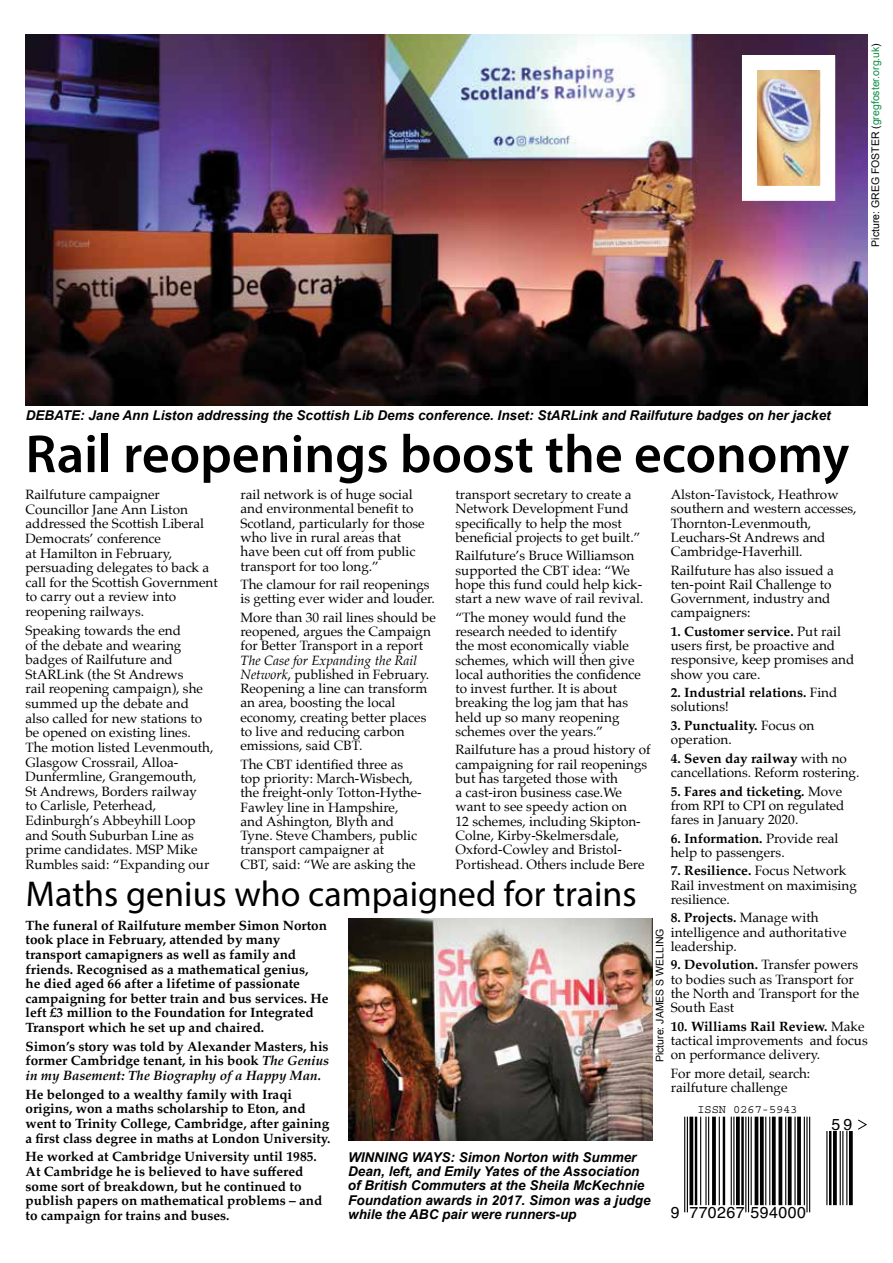
<style>
.page{position:relative;width:893px;height:1263px;background:#fff}
.page>*{position:absolute;margin:0;border:0;box-sizing:border-box;transform-origin:0 0}
.t1{font:600 54px "Myriad Pro";color:#000}
.t2{font:36px "Myriad Pro";color:#000}
.t3{font:15.9px "Helvetica";letter-spacing:.025em;color:#000}
.t4{font:13.5px/14.2px "Palatino";color:#000}
.t5{font:700 13.5px/14.5px "Palatino";color:#000}
.t6{font:italic 700 13.5px/14.2px "Arial";color:#000}
.t7{font:12px "Courier";color:#000}
.t8{font:10.5px "Arial";color:#000}
.s1{color:#108f47}
.s2{font-weight:700}
.s3{font-weight:400}
.s4{font-style:italic}
</style>
<div class="page">
<img style="left:26px;top:34px;width:841px;height:371px">
<img style="left:348px;top:918px;width:304px;height:223px">
<hr style="left:684px;top:1117px;width:1px;height:95px;background:#000">
<hr style="left:687px;top:1117px;width:1px;height:95px;background:#000">
<svg style="left:689px;top:1117px;width:4px;height:88px"></svg>
<hr style="left:695px;top:1117px;width:2px;height:88px;background:#000">
<hr style="left:700px;top:1117px;width:1px;height:88px;background:#000">
<hr style="left:705px;top:1117px;width:2px;height:88px;background:#000">
<hr style="left:708px;top:1117px;width:1px;height:88px;background:#000">
<svg style="left:712px;top:1117px;width:4px;height:88px"></svg>
<hr style="left:719px;top:1117px;width:1px;height:88px;background:#000">
<hr style="left:723px;top:1117px;width:2px;height:88px;background:#000">
<hr style="left:731px;top:1117px;width:1px;height:88px;background:#000">
<hr style="left:733px;top:1117px;width:1px;height:88px;background:#000">
<svg style="left:736px;top:1117px;width:4px;height:88px"></svg>
<hr style="left:741px;top:1117px;width:3px;height:88px;background:#000">
<hr style="left:745px;top:1117px;width:1px;height:95px;background:#000">
<hr style="left:748px;top:1117px;width:1px;height:95px;background:#000">
<hr style="left:751px;top:1117px;width:1px;height:88px;background:#000">
<hr style="left:755px;top:1117px;width:3px;height:88px;background:#000">
<svg style="left:760px;top:1117px;width:4px;height:88px"></svg>
<hr style="left:765px;top:1117px;width:1px;height:88px;background:#000">
<hr style="left:769px;top:1117px;width:1px;height:88px;background:#000">
<svg style="left:772px;top:1117px;width:4px;height:88px"></svg>
<svg style="left:778px;top:1117px;width:4px;height:88px"></svg>
<hr style="left:785px;top:1117px;width:1px;height:88px;background:#000">
<svg style="left:788px;top:1117px;width:4px;height:88px"></svg>
<hr style="left:794px;top:1117px;width:2px;height:88px;background:#000">
<svg style="left:797px;top:1117px;width:4px;height:88px"></svg>
<hr style="left:804px;top:1117px;width:1px;height:88px;background:#000">
<hr style="left:806px;top:1117px;width:2px;height:95px;background:#000">
<hr style="left:809px;top:1117px;width:1px;height:95px;background:#000">
<hr style="left:826px;top:1131px;width:1px;height:74px;background:#000">
<hr style="left:829px;top:1131px;width:2px;height:74px;background:#000">
<svg style="left:833px;top:1131px;width:4px;height:74px"></svg>
<hr style="left:840px;top:1131px;width:1px;height:74px;background:#000">
<hr style="left:842px;top:1131px;width:1px;height:74px;background:#000">
<hr style="left:846px;top:1131px;width:1px;height:74px;background:#000">
<svg style="left:849px;top:1131px;width:4px;height:74px"></svg>
<svg style="left:858px;top:1119px;width:9px;height:11px"></svg>
<img style="left:758px;top:71px;width:61px;height:114px">
<p class="t8" style="left:868px;top:247px;width:205px;rotate:-90deg">Picture: GREG FOSTER (<span class="s1">gregfoster.org.uk</span>)</p>
<p class="t6" style="left:26px;top:408px;width:806px">DEBATE: Jane Ann Liston addressing the Scottish Lib Dems conference. Inset: StARLink and Railfuture badges on her jacket</p>
<h1 class="t1" style="left:26px;top:420px;width:825px">Rail reopenings boost the economy</h1>
<p class="t4" style="left:671px;top:487px;width:187px">Alston-Tavistock, Heathrow southern and western accesses,<br>Thornton-Levenmouth,<br>Leuchars-St Andrews and<br>Cambridge-Haverhill.</p>
<p class="t4" style="left:671px;top:563px;width:164px">Railfuture has also issued a ten-point Rail Challenge to<br>Government, industry and campaigners:</p>
<p class="t4" style="left:671px;top:624px;width:185px"><span class="s2">1. Customer service.</span> Put rail users first, be proactive and responsive, keep promises and show you care.</p>
<p class="t5" style="left:671px;top:685px;width:168px">2. Industrial relations. <span class="s3">Find solutions!</span></p>
<p class="t4" style="left:671px;top:718px;width:145px"><span class="s2">3. Punctuality.</span> Focus on operation.</p>
<p class="t4" style="left:671px;top:751px;width:190px"><span class="s2">4. Seven day railway</span> with no cancellations. Reform rostering.</p>
<p class="t4" style="left:671px;top:784px;width:175px"><span class="s2">5. Fares and ticketing.</span> Move from RPI to CPI on regulated fares in January 2020.</p>
<p class="t4" style="left:671px;top:831px;width:169px"><span class="s2">6. Information.</span> Provide real help to passengers.</p>
<p class="t4" style="left:671px;top:863px;width:188px"><span class="s2">7. Resilience.</span> Focus Network<br>Rail investment on maximising resilience.</p>
<p class="t4" style="left:671px;top:910px;width:177px"><span class="s2">8. Projects.</span> Manage with intelligence and authoritative leadership.</p>
<p class="t4" style="left:671px;top:957px;width:190px"><span class="s2">9. Devolution.</span> Transfer powers to bodies such as Transport for the North and Transport for the<br>South East</p>
<p class="t4" style="left:671px;top:1019px;width:198px"><span class="s2">10. Williams Rail Review.</span> Make tactical improvements and focus on performance delivery.</p>
<p class="t4" style="left:671px;top:1066px;width:141px">For more detail, search: railfuture challenge</p>
<p class="t4" style="left:240px;top:487px;width:186px">rail network is of huge social and environmental benefit to<br>Scotland, particularly for those who live in rural areas that have been cut off from public transport for too long.”</p>
<p class="t4" style="left:240px;top:577px;width:196px">The clamour for rail reopenings is getting ever wider and louder.</p>
<p class="t4" style="left:240px;top:610px;width:197px">More than 30 rail lines should be reopened, argues the Campaign for Better Transport in a report</p>
<p class="t4" style="left:240px;top:653px;width:190px"><span class="s4">The Case for Expanding the Rail<br>Network</span>, published in February.<br>Reopening a line can transform an area, boosting the local economy, creating better places to live and reducing carbon emissions, said CBT.</p>
<p class="t4" style="left:240px;top:757px;width:183px">The CBT identified three as top priority: March-Wisbech, the freight-only Totton-Hythe-<br>Fawley line in Hampshire, and Ashington, Blyth and<br>Tyne. Steve Chambers, public transport campaigner at<br>CBT, said: “We are asking the</p>
<p class="t4" style="left:26px;top:487px;width:194px">Railfuture campaigner<br>Councillor Jane Ann Liston addressed the Scottish Liberal<br>Democrats’ conference<br>at Hamilton in February, persuading delegates to back a call for the Scottish Government to carry out a review into reopening railways.</p>
<p class="t4" style="left:26px;top:623px;width:190px">Speaking towards the end<br>of the debate and wearing badges of Railfuture and<br>StARLink (the St Andrews<br>rail reopening campaign), she summed up the debate and also called for new stations to be opened on existing lines.<br>The motion listed Levenmouth,<br>Glasgow Crossrail, Alloa-<br>Dunfermline, Grangemouth,<br>St Andrews, Borders railway<br>to Carlisle, Peterhead,<br>Edinburgh’s Abbeyhill Loop and South Suburban Line as prime candidates. MSP Mike<br>Rumbles said: “Expanding our</p>
<p class="t4" style="left:455px;top:487px;width:186px">transport secretary to create a<br>Network Development Fund specifically to help the most beneficial projects to get built.”</p>
<p class="t4" style="left:455px;top:549px;width:189px">Railfuture’s Bruce Williamson supported the CBT idea: “We hope this fund could help kick&shy;start a new wave of rail revival.</p>
<p class="t4" style="left:455px;top:610px;width:187px">“The money would fund the research needed to identify<br>the most economically viable schemes, which will then give local authorities the confidence to invest further. It is about breaking the log jam that has held up so many reopening schemes over the years.”</p>
<p class="t4" style="left:455px;top:743px;width:197px">Railfuture has a proud history of campaigning for rail reopenings but has targeted those with<br>a cast-iron business case.We want to see speedy action on<br>12 schemes, including Skipton-<br>Colne, Kirby-Skelmersdale,<br>Oxford-Cowley and Bristol-<br>Portishead. Others include Bere</p>
<h2 class="t2" style="left:26px;top:872px;width:612px">Maths genius who campaigned for trains</h2>
<p class="t5" style="left:26px;top:918px;width:304px">The funeral of Railfuture member Simon Norton took place in February, attended by many transport camapigners as well as family and friends. Recognised as a mathematical genius,<br>he died aged 66 after a lifetime of passionate campaigning for better train and bus services. He left £3 million to the Foundation for Integrated Transport which he set up and chaired.</p>
<p class="t5" style="left:26px;top:1038px;width:305px;text-align:justify">Simon’s story was told by Alexander Masters, his former Cambridge tenant, in his book <span class="s4">The Genius in my Basement: The Biography of a Happy Man.</span></p>
<p class="t5" style="left:26px;top:1086px;width:307px">He belonged to a wealthy family with Iraqi origins, won a maths scholarship to Eton, and went to Trinity College, Cambridge, after gaining a first class degree in maths at London University.</p>
<p class="t5" style="left:26px;top:1149px;width:298px">He worked at Cambridge University until 1985.<br>At Cambridge he is believed to have suffered some sort of breakdown, but he continued to publish papers on mathematical problems – and to campaign for trains and buses.</p>
<p class="t8" style="left:653px;top:1062px;width:135px;rotate:-90deg">Picture: JAMES S WELLING</p>
<p class="t7" style="left:697px;top:1103px;width:102px">ISSN 0267-5943</p>
<p class="t3" style="left:832px;top:1112px;width:22px">59</p>
<p class="t6" style="left:348px;top:1150px;width:304px">WINNING WAYS: Simon Norton with Summer Dean, left, and Emily Yates of the Association of British Commuters at the Sheila McKechnie Foundation awards in 2017. Simon was a judge while the ABC pair were runners-up</p>
<p class="t3" style="left:671px;top:1200px;width:137px">9 770267 594000</p>
</div>
